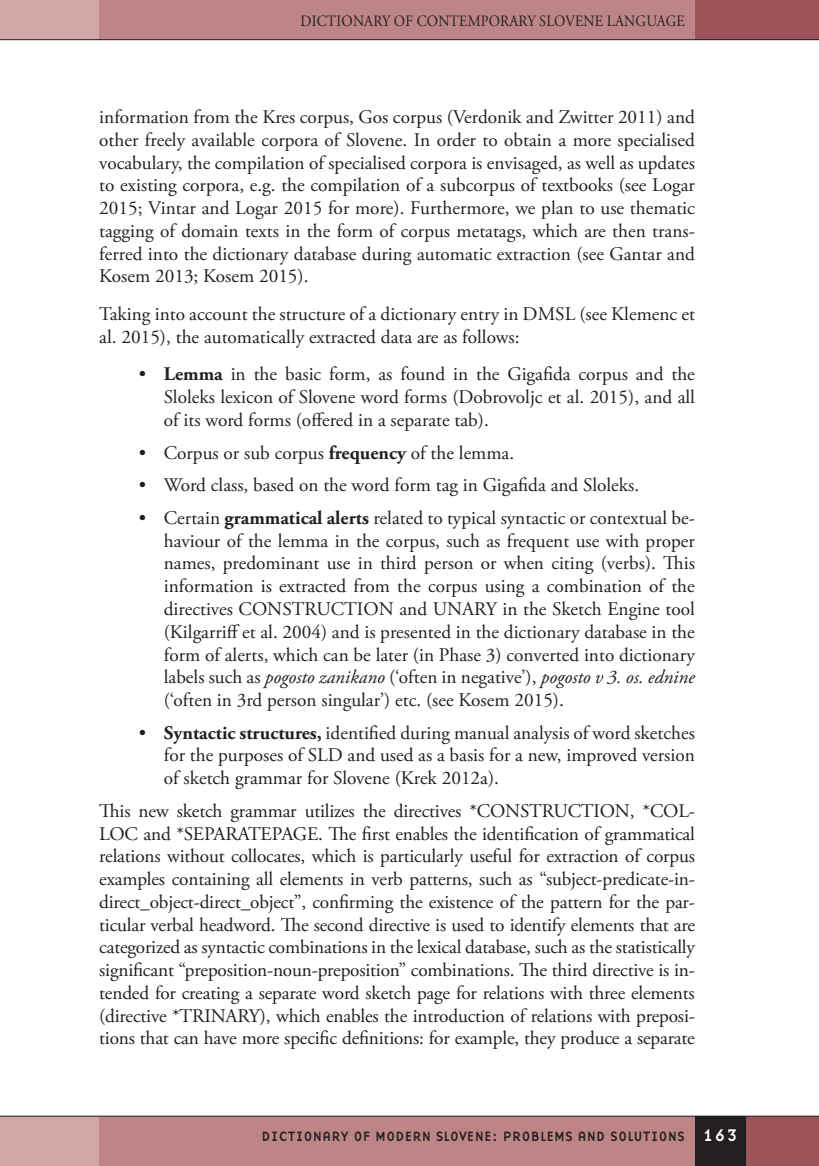
<style>
.page{position:relative;width:819px;height:1166px;background:#fff}
.page>*{position:absolute;margin:0;border:0;box-sizing:border-box;transform-origin:0 0}
.t1{font:19.25px/22.8px "Adobe Garamond Pro";color:#231f20;text-align:justify}
.t2{font:17.5px "Base Nine";color:#fff}
.t3{font:15.75px "Adobe Garamond Pro";letter-spacing:.015em;color:#231f20;scale:.9 1}
.t4{font:14px "Base Nine";color:#231f20}
.s1{font-weight:700}
.s2{font-style:italic}
</style>
<div class="page">
<div style="left:99px;top:0;width:596px;height:40px;background:#be8587"></div>
<div style="left:74px;top:1116px;width:620px;height:50px;background:#be8587"></div>
<div style="left:0;top:1116px;width:99px;height:50px;background:#d2a7a8"></div>
<div style="left:0;top:0;width:99px;height:40px;background:#d2a7a8"></div>
<div style="left:745px;top:1116px;width:74px;height:50px;background:#9d5458"></div>
<div style="left:694px;top:1116px;width:51px;height:50px;background:#231f20"></div>
<div style="left:694px;top:0;width:125px;height:40px;background:#9d5458"></div>
<hr style="left:0;top:39px;width:819px;height:1px;background:#231f20">
<hr style="left:0;top:1116px;width:819px;height:1px;background:#231f20">
<p class="t3" style="left:300px;top:11px;width:428px">DICTIONARY OF CONTEMPORARY SLOVENE LANGUAGE</p>
<p class="t1" style="left:99px;top:106px;width:597px">information from the Kres corpus, Gos corpus (Verdonik and Zwitter 2011) and other freely available corpora of Slovene. In order to obtain a more specialised vocabulary, the compilation of specialised corpora is envisaged, as well as updates to existing corpora, e.g. the compilation of a subcorpus of textbooks (see Logar 2015; Vintar and Logar 2015 for more). Furthermore, we plan to use thematic tagging of domain texts in the form of corpus metatags, which are then trans&shy;ferred into the dictionary database during automatic extraction (see Gantar and Kosem 2013; Kosem 2015).</p>
<p class="t1" style="left:99px;top:303px;width:597px">Taking into account the structure of a dictionary entry in DMSL (see Klemenc et al. 2015), the automatically extracted data are as follows:</p>
<p class="t1" style="left:164px;top:364px;width:532px;text-indent:-25px">• <span class="s1">Lemma</span> in the basic form, as found in the Gigafida corpus and the Sloleks lexicon of Slovene word forms (Dobrovoljc et al. 2015), and all of its word forms (offered in a separate tab).</p>
<p class="t1" style="left:139px;top:442px;width:377px">• Corpus or sub corpus <span class="s1">frequency</span> of the lemma.</p>
<p class="t1" style="left:139px;top:474px;width:501px">• Word class, based on the word form tag in Gigafida and Sloleks.</p>
<p class="t1" style="left:164px;top:507px;width:532px;text-indent:-25px">• Certain <span class="s1">grammatical alerts</span> related to typical syntactic or contextual be&shy;haviour of the lemma in the corpus, such as frequent use with proper names, predominant use in third person or when citing (verbs). This information is extracted from the corpus using a combination of the directives CONSTRUCTION and UNARY in the Sketch Engine tool (Kilgarriff et al. 2004) and is presented in the dictionary database in the form of alerts, which can be later (in Phase 3) converted into dictionary labels such as <span class="s2">pogosto zanikano</span> (‘often in negative’), <span class="s2">pogosto v 3. os. ednine </span>(‘often in 3rd person singular’) etc. (see Kosem 2015).</p>
<p class="t1" style="left:164px;top:722px;width:532px;text-indent:-25px">• <span class="s1">Syntactic structures,</span> identified during manual analysis of word sketches for the purposes of SLD and used as a basis for a new, improved version of sketch grammar for Slovene (Krek 2012a).</p>
<p class="t1" style="left:99px;top:800px;width:597px">This new sketch grammar utilizes the directives *CONSTRUCTION, *COL-LOC and *SEPARATEPAGE. The first enables the identification of grammatical relations without collocates, which is particularly useful for extraction of corpus examples containing all elements in verb patterns, such as “subject-predicate-in&shy;direct_object-direct_object”, confirming the existence of the pattern for the par&shy;ticular verbal headword. The second directive is used to identify elements that are categorized as syntactic combinations in the lexical database, such as the statistically significant “preposition-noun-preposition” combinations. The third directive is in&shy;tended for creating a separate word sketch page for relations with three elements (directive *TRINARY), which enables the introduction of relations with preposi&shy;tions that can have more specific definitions: for example, they produce a separate</p>
<p class="t4" style="left:261px;top:1126px;width:425px">DICTIONARY OF MODERN SLOVENE: PROBLEMS AND SOLUTIONS</p>
<p class="t2" style="left:702px;top:1123px;width:37px">163</p>
</div>
